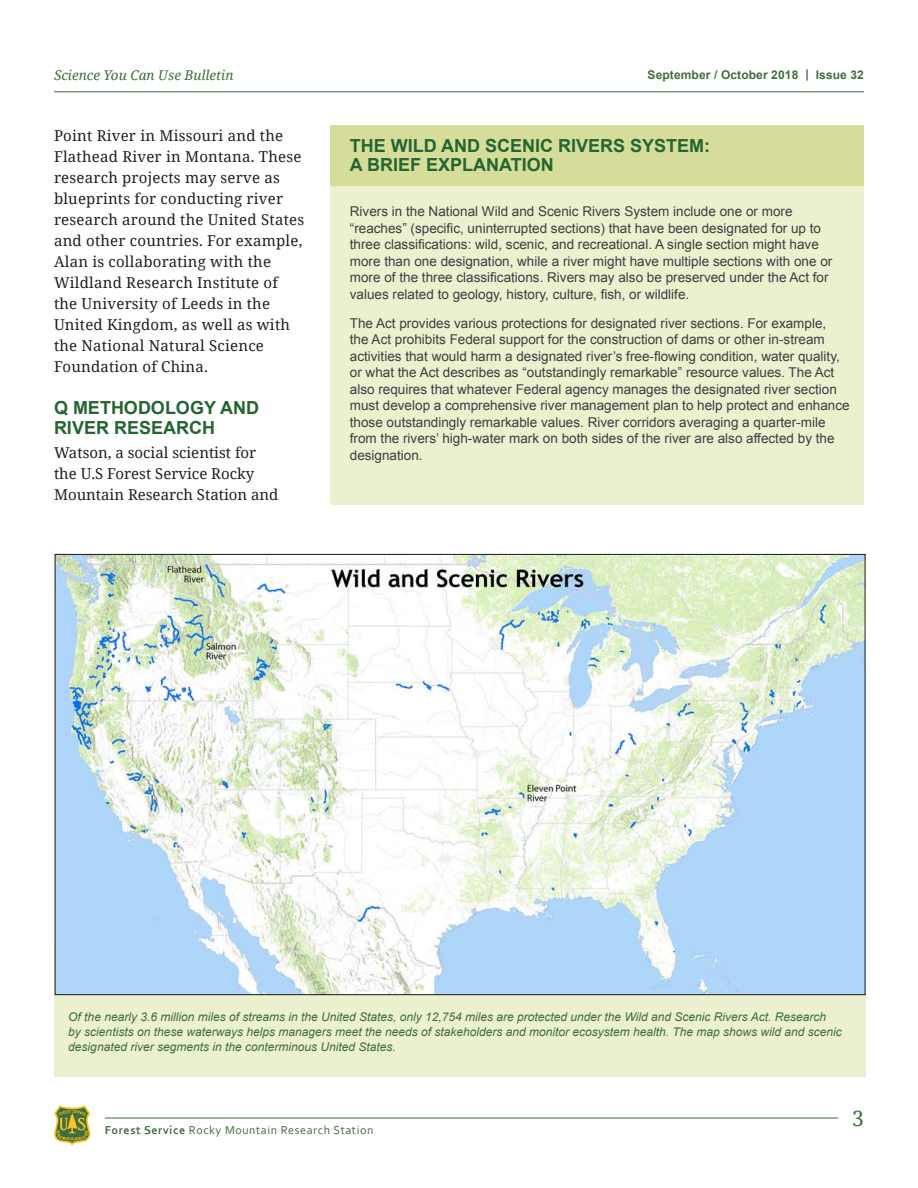
<style>
.page{position:relative;width:918px;height:1188px;background:#fff}
.page>*{position:absolute;margin:0;border:0;box-sizing:border-box;transform-origin:0 0}
.Page_Footer_-_Page_N{font:21px "Noto Serif";color:#406e3c}
.Heading_2{font:700 18px/19.5px "Arial";color:#246532}
.Body_Text{font:15px/21px "Noto Serif";letter-spacing:.015em;color:#231f20}
.Side_Bar_-_Text{font:13.5px/16.5px "Arial";color:#3e3e3f}
.t1{font:italic 13.5px "Noto Serif";color:#406e3c}
.Figure_Caption{font:italic 12px/15px "Arial";color:#406e3c}
.Page_Footer_-_FS_RMR{font:12px "Corbel";letter-spacing:.05em;color:#406e3c}
.t2{font:700 12px "Arial";letter-spacing:.01em;color:#406e3c}
.s1{font-weight:700}
</style>
<div class="page">
<hr style="left:105px;top:1118px;width:733px;height:1px;background:#406e3c">
<svg style="left:54px;top:1105px;width:36px;height:41px"></svg>
<hr style="left:54px;top:91px;width:810px;height:1px;background:#406e3c">
<div style="left:54px;top:947px;width:811px;height:130px;background:#ebf0cf"></div>
<div style="left:330px;top:125px;width:534px;height:379px;background:#ebf0cf"></div>
<div style="left:330px;top:125px;width:534px;height:61px;background:#d6dd9a"></div>
<img style="left:57px;top:556px;width:806px;height:437px">
<p class="t1" style="left:54px;top:66px;width:181px">Science You Can Use Bulletin</p>
<p class="t2" style="left:648px;top:67px;width:218px">September / October 2018 | Issue 32</p>
<p class="Body_Text" style="left:54px;top:125px;width:252px">Point River in Missouri and the<br>Flathead River in Montana. These research projects may serve as blueprints for conducting river research around the United States and other countries. For example,<br>Alan is collaborating with the<br>Wildland Research Institute of the University of Leeds in the<br>United Kingdom, as well as with the National Natural Science<br>Foundation of China.</p>
<p class="Heading_2" style="left:54px;top:399px;width:207px">Q METHODOLOGY AND<br>RIVER RESEARCH</p>
<p class="Body_Text" style="left:54px;top:442px;width:226px">Watson, a social scientist for the U.S Forest Service Rocky<br>Mountain Research Station and</p>
<p class="Heading_2" style="left:350px;top:136px;width:362px">THE WILD AND SCENIC RIVERS SYSTEM:<br>A BRIEF EXPLANATION</p>
<p class="Side_Bar_-_Text" style="left:350px;top:204px;width:484px">Rivers in the National Wild and Scenic Rivers System include one or more “reaches” (specific, uninterrupted sections) that have been designated for up to three classifications: wild, scenic, and recreational. A single section might have more than one designation, while a river might have multiple sections with one or more of the three classifications. Rivers may also be preserved under the Act for values related to geology, history, culture, fish, or wildlife.</p>
<p class="Side_Bar_-_Text" style="left:350px;top:315px;width:501px">The Act provides various protections for designated river sections. For example,<br>the Act prohibits Federal support for the construction of dams or other in-stream activities that would harm a designated river’s free-flowing condition, water quality, or what the Act describes as “outstandingly remarkable” resource values. The Act also requires that whatever Federal agency manages the designated river section must develop a comprehensive river management plan to help protect and enhance those outstandingly remarkable values. River corridors averaging a quarter-mile from the rivers’ high-water mark on both sides of the river are also affected by the designation.</p>
<p class="Figure_Caption" style="left:68px;top:1009px;width:775px">Of the nearly 3.6 million miles of streams in the United States, only 12,754 miles are protected under the Wild and Scenic Rivers Act. Research<br>by scientists on these waterways helps managers meet the needs of stakeholders and monitor ecosystem health. The map shows wild and scenic designated river segments in the conterminous United States.</p>
<p class="Page_Footer_-_FS_RMR" style="left:105px;top:1123px;width:270px"><span class="s1">Forest Service</span> Rocky Mountain Research Station</p>
<p class="Page_Footer_-_Page_N" style="left:852px;top:1104px;width:13px">3</p>
</div>
